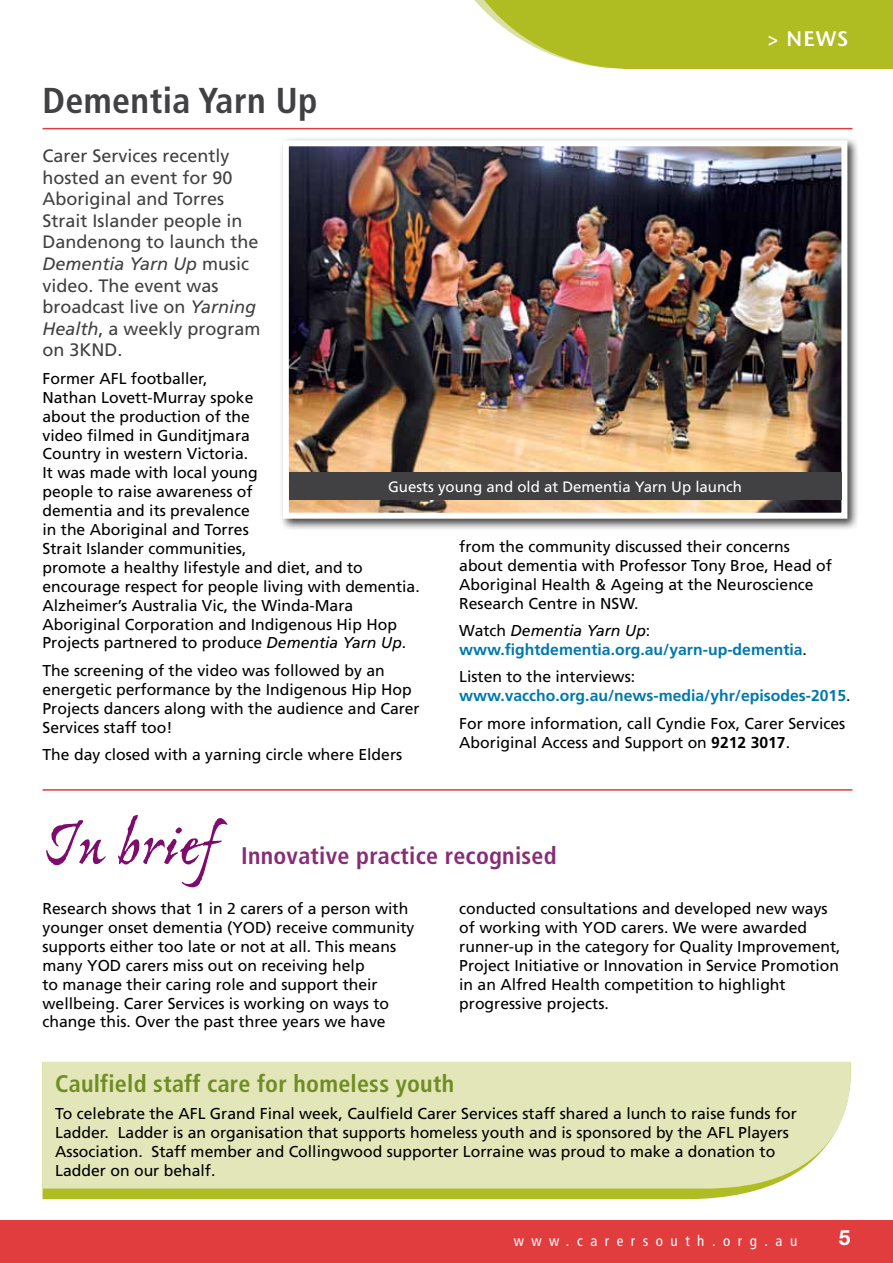
<style>
.page{position:relative;width:893px;height:1263px;background:#fff}
.page>*{position:absolute;margin:0;border:0;box-sizing:border-box;transform-origin:0 0}
.t1{font:700 66.75px "Ex Ponto Pro";letter-spacing:-.01em;color:#7e0c6e}
.t2{font:700 condensed 36px "Frutiger LT Std";letter-spacing:.01em;color:#414042}
.t3{font:700 condensed 24px "Frutiger LT Std";letter-spacing:.01em;color:#6f8d22}
.t4{font:700 condensed 24px "Frutiger LT Std";letter-spacing:.01em;color:#872d78}
.t5{font:21px "Stone Sans SCITC Semi";color:#fff}
.t6{font:700 21px "Helvetica Neue LT Std";color:#fff}
.t7{font:18px/21.6px "Frutiger LT Std";color:#414042}
.t8{font:15.75px/18.9px "Frutiger LT Std";color:#000}
.t9{font:700 15.75px/18.9px "Frutiger LT Std";color:#0078ae}
.t10{font:15px "Frutiger LT Std";color:#fff}
.t11{font:condensed 15px "Frutiger LT Std";letter-spacing:.5em;color:#fff}
.s1{font-style:italic}
.s2{font-weight:400;color:#000}
.s3{font-weight:400;font-style:italic;color:#000}
.s4{font-weight:700}
</style>
<div class="page">
<svg style="left:474px;top:0;width:150px;height:69px"></svg>
<div style="left:624px;top:0;width:269px;height:69px;background:#afbc22"></div>
<hr style="left:43px;top:128px;width:809px;height:1px;background:#e13c3e">
<hr style="left:43px;top:789px;width:809px;height:2px;background:#e13c3e">
<div style="left:0;top:1220px;width:893px;height:43px;background:#e13c3e"></div>
<div style="left:279px;top:136px;width:581px;height:395px;background:#000;opacity:.75"></div>
<img style="left:290px;top:147px;width:550px;height:365px">
<div style="left:283px;top:140px;width:564px;height:379px;border:6px solid #fff"></div>
<svg style="left:43px;top:1188px;width:721px;height:11px;background:#b4c030"></svg>
<div style="left:43px;top:1062px;width:808px;height:126px;background:#e2e6b8"></div>
<div style="left:289px;top:472px;width:552px;height:28px;background:#414042"></div>
<h2 class="t2" style="left:43px;top:79px;width:276px">Dementia Yarn Up</h2>
<h3 class="t5" style="left:767px;top:26px;width:83px">&gt; NEWS</h3>
<p class="t7" style="left:43px;top:145px;width:220px">Carer Services recently hosted an event for 90<br>Aboriginal and Torres<br>Strait Islander people in<br>Dandenong to launch the<br><span class="s1">Dementia Yarn Up</span> music video. The event was broadcast live on <span class="s1">Yarning<br>Health</span>, a weekly program on 3KND.</p>
<p class="t8" style="left:43px;top:369px;width:379px">Former AFL footballer,<br>Nathan Lovett-Murray spoke<br>about the production of the<br>video filmed in Gunditjmara<br>Country in western Victoria.<br>It was made with local young<br>people to raise awareness of<br>dementia and its prevalence<br>in the Aboriginal and Torres<br>Strait Islander communities,<br>promote a healthy lifestyle and diet, and to encourage respect for people living with dementia.<br>Alzheimer’s Australia Vic, the Winda-Mara Aboriginal Corporation and Indigenous Hip Hop Projects partnered to produce <span class="s1">Dementia Yarn Up</span>.</p>
<p class="t8" style="left:43px;top:661px;width:379px">The screening of the video was followed by an energetic performance by the Indigenous Hip Hop Projects dancers along with the audience and Carer Services staff too!</p>
<p class="t8" style="left:43px;top:745px;width:361px">The day closed with a yarning circle where Elders</p>
<p class="t10" style="left:388px;top:478px;width:355px">Guests young and old at Dementia Yarn Up launch</p>
<p class="t8" style="left:459px;top:537px;width:374px">from the community discussed their concerns about dementia with Professor Tony Broe, Head of Aboriginal Health &amp; Ageing at the Neuroscience Research Centre in NSW.</p>
<p class="t9" style="left:459px;top:621px;width:349px"><span class="s2">Watch</span> <span class="s3">Dementia Yarn Up</span><span class="s2">: </span>www.fightdementia.org.au/yarn-up-dementia<span class="s2">.</span></p>
<p class="t9" style="left:459px;top:667px;width:393px"><span class="s2">Listen to the interviews: </span>www.vaccho.org.au/news-media/yhr/episodes-2015<span class="s2">.</span></p>
<p class="t8" style="left:459px;top:714px;width:387px">For more information, call Cyndie Fox, Carer Services<br>Aboriginal Access and Support on <span class="s4">9212 3017</span>.</p>
<h1 class="t1" style="left:43px;top:802px;width:176px">In brief</h1>
<h3 class="t4" style="left:241px;top:841px;width:317px">Innovative practice recognised</h3>
<p class="t8" style="left:43px;top:899px;width:373px">Research shows that 1 in 2 carers of a person with younger onset dementia (YOD) receive community supports either too late or not at all. This means many YOD carers miss out on receiving help<br>to manage their caring role and support their wellbeing. Carer Services is working on ways to change this. Over the past three years we have</p>
<p class="t8" style="left:459px;top:899px;width:383px">conducted consultations and developed new ways of working with YOD carers. We were awarded runner-up in the category for Quality Improvement, Project Initiative or Innovation in Service Promotion in an Alfred Health competition to highlight progressive projects.</p>
<h3 class="t3" style="left:55px;top:1069px;width:400px">Caulfield staff care for homeless youth</h3>
<p class="t8" style="left:55px;top:1105px;width:743px">To celebrate the AFL Grand Final week, Caulfield Carer Services staff shared a lunch to raise funds for Ladder. Ladder is an organisation that supports homeless youth and is sponsored by the AFL Players Association. Staff member and Collingwood supporter Lorraine was proud to make a donation to Ladder on our behalf.</p>
<p class="t11" style="left:514px;top:1232px;width:285px">www.carersouth.org.au</p>
<h3 class="t6" style="left:839px;top:1225px;width:13px">5</h3>
</div>
